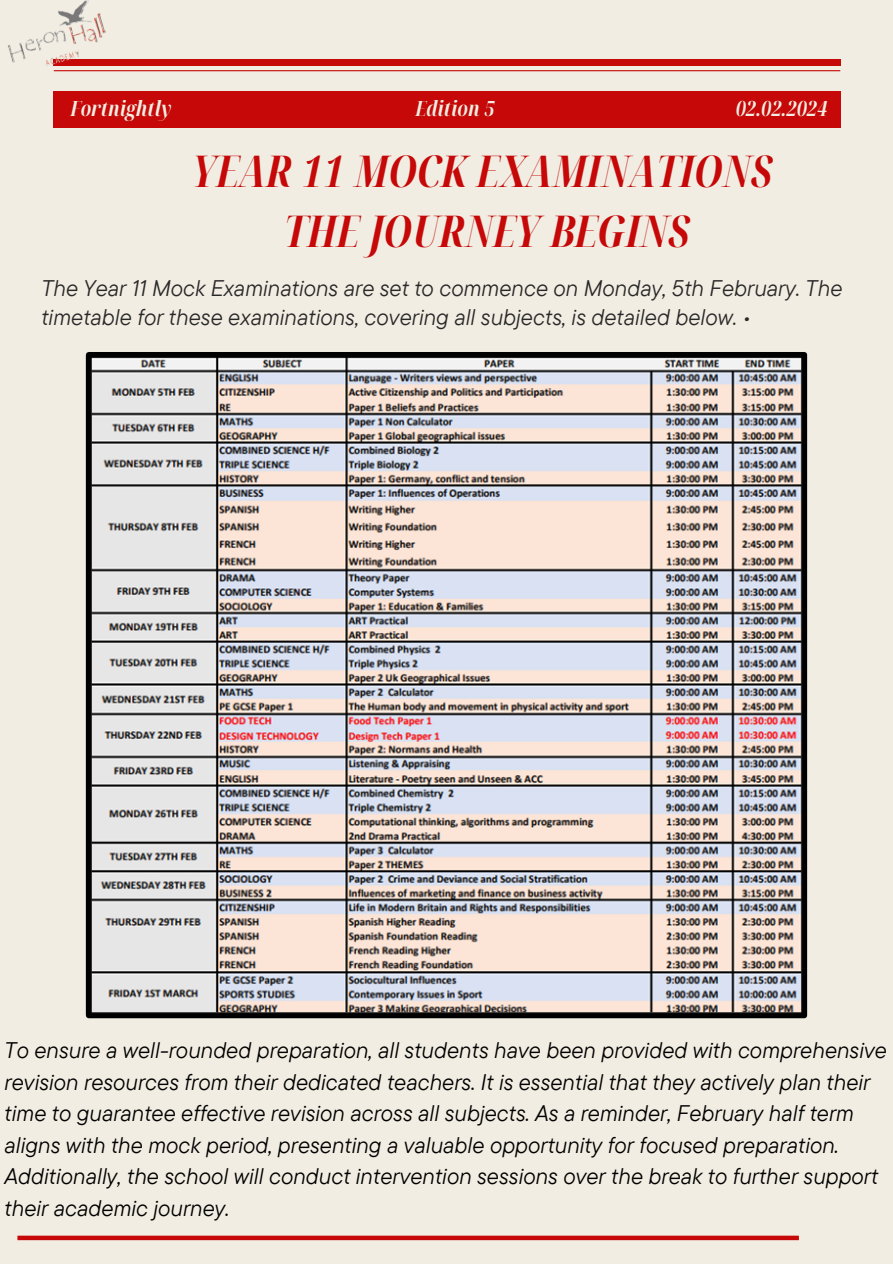
<style>
.page{position:relative;width:893px;height:1264px;background:#fff}
.page>*{position:absolute;margin:0;border:0;box-sizing:border-box;transform-origin:0 0}
.t1{font:italic 700 extra-condensed 43.8px/60.8px "Noto Serif Display";color:#c60808;text-align:center}
.t2{font:italic 22.5px/31.5px "TT Commons Pro";color:#000}
.t3{font:italic 22.5px/29.4px "TT Commons Pro";color:#292828}
.t4{font:italic 700 extra-condensed 21px "Noto Serif Display";color:#f1ede2}
</style>
<div class="page">
<div style="left:0;top:0;width:892px;height:1263px;background:#f1ede2"></div>
<div style="left:17px;top:1235px;width:781px;height:5px;background:#c60808"></div>
<hr style="left:54px;top:70px;width:786px;height:1px;background:#c60808">
<div style="left:53px;top:60px;width:787px;height:6px;background:#c60808"></div>
<div style="left:53px;top:91px;width:787px;height:36px;background:#c60808"></div>
<img style="left:8px;top:0;width:128px;height:72px">
<img style="left:86px;top:352px;width:721px;height:666px">
<p class="t4" style="left:70px;top:93px;width:102px">Fortnightly</p>
<p class="t4" style="left:415px;top:93px;width:80px">Edition 5</p>
<p class="t4" style="left:735px;top:93px;width:93px">02.02.2024</p>
<h1 class="t1" style="left:192px;top:139px;width:581px">YEAR 11 MOCK EXAMINATIONS<br>THE JOURNEY BEGINS</h1>
<h2 class="t3" style="left:41px;top:272px;width:802px">The Year 11 Mock Examinations are set to commence on Monday, 5th February. The timetable for these examinations, covering all subjects, is detailed below. •</h2>
<p class="t2" style="left:5px;top:1034px;width:883px">To ensure a well-rounded preparation, all students have been provided with comprehensive revision resources from their dedicated teachers. It is essential that they actively plan their time to guarantee effective revision across all subjects. As a reminder, February half term aligns with the mock period, presenting a valuable opportunity for focused preparation.<br>Additionally, the school will conduct intervention sessions over the break to further support their academic journey.</p>
</div>
